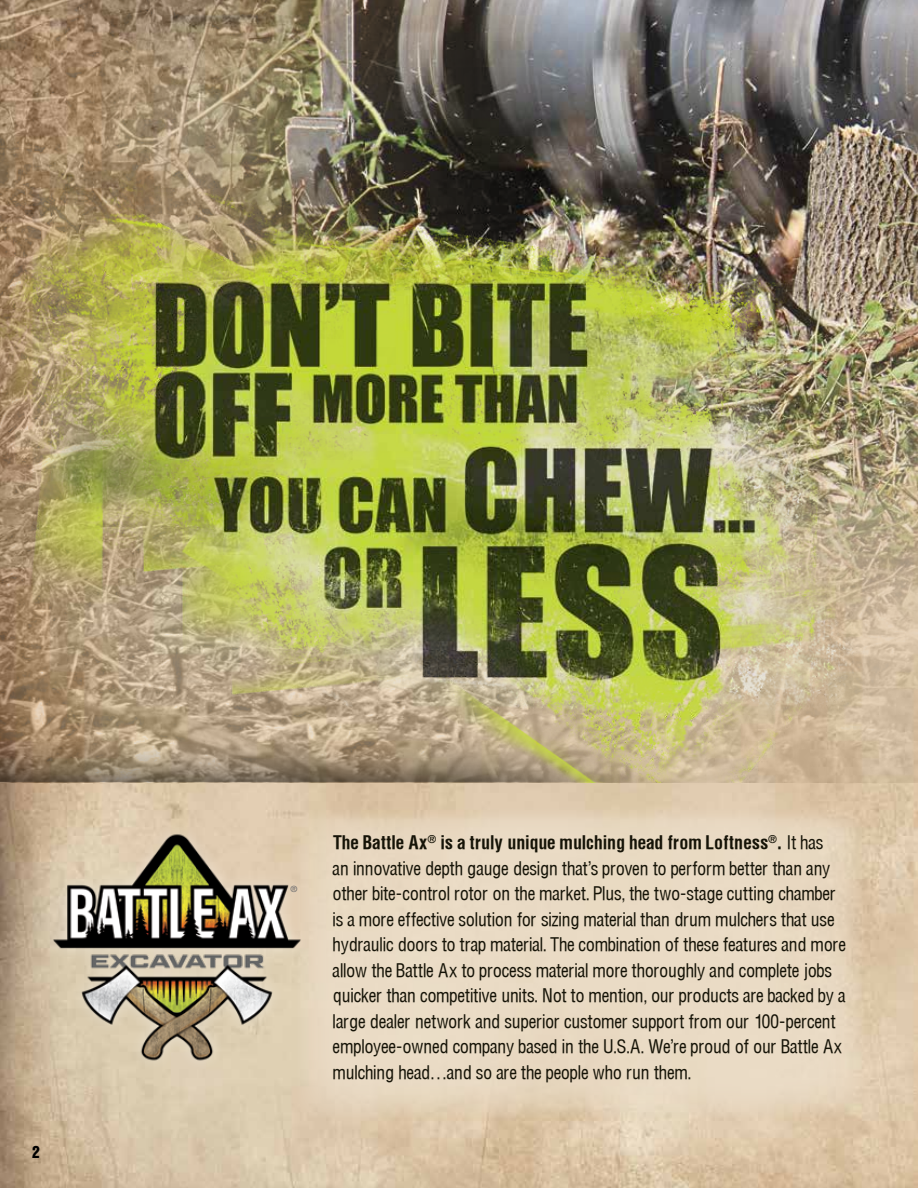
<style>
.page{position:relative;width:918px;height:1188px;background:#fff}
.page>*{position:absolute;margin:0;border:0;box-sizing:border-box;transform-origin:0 0}
.t1{font:18px/25.5px "Context Cond S Si";letter-spacing:.015em;color:#151307}
.t2{font:18px "Nimbus San DOT Bla Con";color:#000}
.t3{font:8.55px "Helvetica LT Pro";color:#67686b}
.s1{font-weight:700}
</style>
<div class="page">
<img style="left:0;top:782px;width:918px;height:406px">
<img style="left:0;top:0;width:918px;height:141px">
<svg style="left:297px;top:800px;width:567px;height:318px;background:#e7d7c0"></svg>
<img style="left:0;top:141px;width:918px;height:641px">
<img style="left:16px;top:801px;width:322px;height:291px">
<img style="left:911px;top:295px;width:7px;height:258px">
<p class="t2" style="left:32px;top:1142px;width:9px">2</p>
<p class="t3" style="left:291px;top:884px;width:8px">®</p>
<p class="t1" style="left:333px;top:829px;width:514px"><span class="s1">The Battle Ax</span><sup>®</sup> <span class="s1">is a truly unique mulching head from Loftness</span><sup>®</sup><span class="s1">.</span> It has<br>an innovative depth gauge design that’s proven to perform better than any other bite-control rotor on the market. Plus, the two-stage cutting chamber is a more effective solution for sizing material than drum mulchers that use hydraulic doors to trap material. The combination of these features and more allow the Battle Ax to process material more thoroughly and complete jobs quicker than competitive units. Not to mention, our products are backed by a large dealer network and superior customer support from our 100-percent employee-owned company based in the U.S.A. We’re proud of our Battle Ax mulching head…and so are the people who run them.</p>
</div>
